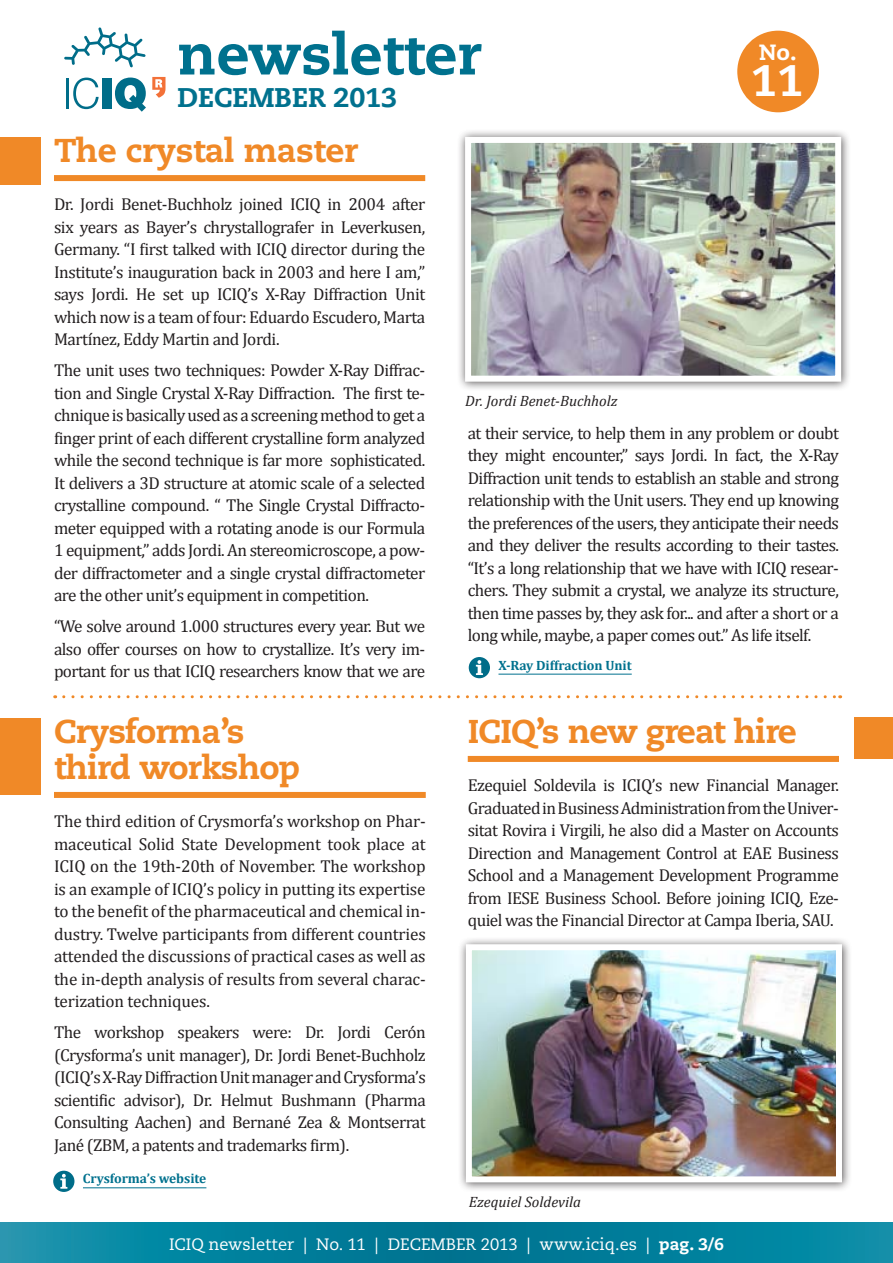
<style>
.page{position:relative;width:893px;height:1263px;background:#fff}
.page>*{position:absolute;margin:0;border:0;box-sizing:border-box;transform-origin:0 0}
.t1{font:800 57px "Caecilia LT Std";color:#00718e}
.t2{font:800 44.1px "Caecilia LT Std";color:#fff}
.t3{font:800 33px/36px "Caecilia LT Std";letter-spacing:-.025em;color:#f08927}
.t4{font:800 27px "Caecilia LT Std";color:#00718e}
.t5{font:800 22.05px "Caecilia LT Std";color:#fff}
.t6{font:17.25px/22.5px "Cambria";letter-spacing:-.03em;color:#231f20;text-align:justify}
.t7{font:16.5px "Caecilia LT Std";color:#fff}
.t8{font:italic 15px "Cambria";color:#231f20}
.t9{font:700 13.5px "Cambria";letter-spacing:-.005em;color:#00718e}
.s1{font-weight:800}
</style>
<div class="page">
<div style="left:737px;top:31px;width:82px;height:81px;background:#f08927;border-radius:50%"></div>
<svg style="left:152px;top:77px;width:13px;height:21px"></svg>
<svg style="left:64px;top:27px;width:82px;height:40px"></svg>
<hr style="left:66px;top:78px;width:3px;height:30px;background:#006d89">
<svg style="left:73px;top:78px;width:26px;height:31px"></svg>
<div style="left:102px;top:78px;width:10px;height:30px;background:#006d89"></div>
<svg style="left:115px;top:78px;width:31px;height:34px"></svg>
<svg style="left:0;top:1223px;width:893px;height:40px;background:#04819d"></svg>
<div style="left:0;top:137px;width:40px;height:47px;background:#f08927"></div>
<div style="left:0;top:718px;width:40px;height:76px;background:#f08927"></div>
<div style="left:854px;top:718px;width:39px;height:41px;background:#f08927"></div>
<div style="left:54px;top:175px;width:371px;height:6px;background:#f08927"></div>
<div style="left:469px;top:657px;width:21px;height:21px;background:#006d89;border-radius:50%"></div>
<svg style="left:476px;top:660px;width:7px;height:15px"></svg>
<div style="left:53px;top:1171px;width:21px;height:21px;background:#006d89;border-radius:50%"></div>
<svg style="left:60px;top:1174px;width:7px;height:15px"></svg>
<div style="left:54px;top:792px;width:372px;height:6px;background:#f08927"></div>
<div style="left:468px;top:756px;width:371px;height:6px;background:#f08927"></div>
<svg style="left:64px;top:695px;width:777px;height:3px"></svg>
<div style="left:457px;top:936px;width:395px;height:256px;background:#231f20;opacity:.75"></div>
<img style="left:473px;top:951px;width:362px;height:224px">
<div style="left:466px;top:944px;width:376px;height:238px;border:6px solid #fff"></div>
<div style="left:457px;top:128px;width:394px;height:263px;background:#231f20;opacity:.75"></div>
<img style="left:472px;top:144px;width:362px;height:231px">
<div style="left:465px;top:137px;width:376px;height:245px;border:6px solid #fff"></div>
<hr style="left:498px;top:674px;width:134px;height:1px;background:#00718e">
<hr style="left:83px;top:1187px;width:123px;height:1px;background:#00718e">
<h1 class="t1" style="left:178px;top:19px;width:305px">newsletter</h1>
<h3 class="t4" style="left:178px;top:81px;width:221px">DECEMBER 2013</h3>
<p class="t5" style="left:759px;top:39px;width:39px">No.</p>
<h2 class="t2" style="left:751px;top:53px;width:54px">11</h2>
<h3 class="t3" style="left:54px;top:133px;width:306px">The crystal master</h3>
<p class="t6" style="left:54px;top:193px;width:373px">Dr. Jordi Benet-Buchholz joined ICIQ in 2004 after six years as Bayer’s chrystallografer in Leverkusen, Germany. “I first talked with ICIQ director during the Institute’s inauguration back in 2003 and here I am,” says Jordi. He set up ICIQ’s X-Ray Diffraction Unit which now is a team of four: Eduardo Escudero, Marta Martínez, Eddy Martin and Jordi.</p>
<p class="t6" style="left:54px;top:359px;width:373px">The unit uses two techniques: Powder X-Ray Diffrac&shy;tion and Single Crystal X-Ray Diffraction. The first te&shy;chnique is basically used as a screening method to get a finger print of each different crystalline form analyzed while the second technique is far more sophisticated.<br>It delivers a 3D structure at atomic scale of a selected crystalline compound. “ The Single Crystal Diffracto&shy;meter equipped with a rotating anode is our Formula 1 equipment,” adds Jordi. An stereomicroscope, a pow&shy;der diffractometer and a single crystal diffractometer are the other unit’s equipment in competition.</p>
<p class="t6" style="left:54px;top:615px;width:373px">“We solve around 1.000 structures every year. But we also offer courses on how to crystallize. It’s very im&shy;portant for us that ICIQ researchers know that we are</p>
<h3 class="t3" style="left:54px;top:714px;width:248px">Crysforma’s third workshop</h3>
<p class="t6" style="left:54px;top:810px;width:373px">The third edition of Crysmorfa’s workshop on Phar&shy;maceutical Solid State Development took place at ICIQ on the 19th-20th of November. The workshop is an example of ICIQ’s policy in putting its expertise to the benefit of the pharmaceutical and chemical in&shy;dustry. Twelve participants from different countries attended the discussions of practical cases as well as the in-depth analysis of results from several charac&shy;terization techniques.</p>
<p class="t6" style="left:54px;top:1021px;width:373px">The workshop speakers were: Dr. Jordi Cerón (Crysforma’s unit manager), Dr. Jordi Benet-Buchholz (ICIQ’s X-Ray Diffraction Unit manager and Crysforma’s scientific advisor), Dr. Helmut Bushmann (Pharma Consulting Aachen) and Bernané Zea &amp; Montserrat Jané (ZBM, a patents and trademarks firm).</p>
<p class="t9" style="left:83px;top:1170px;width:125px">Crysforma’s website</p>
<p class="t8" style="left:465px;top:392px;width:154px">Dr. Jordi Benet-Buchholz</p>
<p class="t6" style="left:468px;top:422px;width:373px">at their service, to help them in any problem or doubt they might encounter,” says Jordi. In fact, the X-Ray Diffraction unit tends to establish an stable and strong relationship with the Unit users. They end up knowing the preferences of the users, they anticipate their needs and they deliver the results according to their tastes. “It’s a long relationship that we have with ICIQ resear&shy;chers. They submit a crystal, we analyze its structure, then time passes by, they ask for... and after a short or a long while, maybe, a paper comes out.” As life itself.</p>
<p class="t9" style="left:498px;top:657px;width:135px">X-Ray Diffraction Unit</p>
<h3 class="t3" style="left:468px;top:714px;width:331px">ICIQ’s new great hire</h3>
<p class="t6" style="left:468px;top:774px;width:373px">Ezequiel Soldevila is ICIQ’s new Financial Manager.<br>Graduated in Business Administration from the Univer&shy;sitat Rovira i Virgili, he also did a Master on Accounts Direction and Management Control at EAE Business School and a Management Development Programme from IESE Business School. Before joining ICIQ, Eze&shy;quiel was the Financial Director at Campa Iberia, SAU.</p>
<p class="t8" style="left:469px;top:1192px;width:114px">Ezequiel Soldevila</p>
<p class="t7" style="left:169px;top:1234px;width:556px">ICIQ newsletter | No. 11 | DECEMBER 2013 | www.iciq.es | <span class="s1">pag. 3/6</span></p>
</div>
